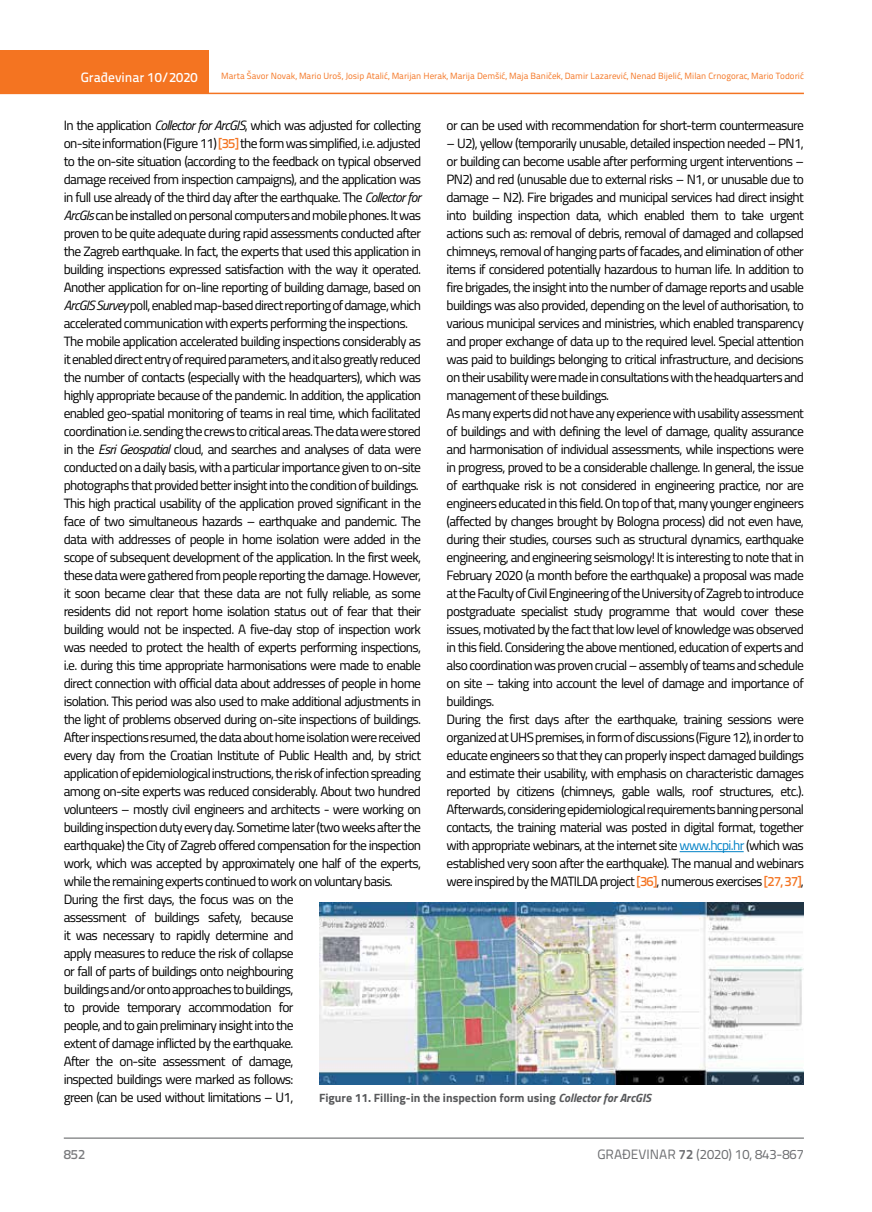
<style>
.page{position:relative;width:872px;height:1212px;background:#fff}
.page>*{position:absolute;margin:0;border:0;box-sizing:border-box;transform-origin:0 0}
.t1{font:13.5px/18px "Titillium";letter-spacing:-.05em;color:#000}
.t2{font:13.5px "Titillium Text 22 L";color:#6d6e71}
.t3{font:500 13.5px "Titillium Text 22 L";color:#fff}
.t4{font:500 13.5px "Titillium Text 22 L";color:#797a7d}
.t5{font:700 12px "Titillium";color:#58595b}
.t6{font:9px "Titillium Text 22 L";color:#f47421}
.s1{font-style:italic}
.s2{font-family:"Titillium Text 22 L";font-weight:500;color:#f47421}
.s3{color:#0081c6}
.s4{font-weight:700}
</style>
<div class="page">
<div style="left:0;top:50px;width:208px;height:44px;background:#f47421"></div>
<hr style="left:0;top:93px;width:804px;height:1px;background:#f47421">
<hr style="left:64px;top:1138px;width:740px;height:1px;background:#58595b">
<hr style="left:679px;top:851px;width:64px;height:1px;background:#0081c6">
<img style="left:319px;top:902px;width:485px;height:182px">
<p class="t6" style="left:221px;top:69px;width:584px">Marta Šavor Novak, Mario Uroš, Josip Atalić, Marijan Herak, Marija Demšić, Maja Baniček, Damir Lazarević, Nenad Bijelić, Milan Crnogorac, Mario Todorić</p>
<p class="t1" style="left:64px;top:115px;width:359px">In the application <span class="s1">Collector for ArcGIS</span>, which was adjusted for collecting on-site information (Figure 11) <span class="s2">[35]</span> the form was simplified, i.e. adjusted to the on-site situation (according to the feedback on typical observed damage received from inspection campaigns), and the application was in full use already of the third day after the earthquake. The <span class="s1">Collector for ArcGIs</span> can be installed on personal computers and mobile phones. It was proven to be quite adequate during rapid assessments conducted after the Zagreb earthquake. In fact, the experts that used this application in building inspections expressed satisfaction with the way it operated.<br>Another application for on-line reporting of building damage, based on <span class="s1">ArcGIS Survey</span> poll, enabled map-based direct reporting of damage, which accelerated communication with experts performing the inspections.<br>The mobile application accelerated building inspections considerably as it enabled direct entry of required parameters, and it also greatly reduced the number of contacts (especially with the headquarters), which was highly appropriate because of the pandemic. In addition, the application enabled geo-spatial monitoring of teams in real time, which facilitated coordination i.e. sending the crews to critical areas. The data were stored in the <span class="s1">Esri Geospatial</span> cloud, and searches and analyses of data were conducted on a daily basis, with a particular importance given to on-site photographs that provided better insight into the condition of buildings.<br>This high practical usability of the application proved significant in the face of two simultaneous hazards – earthquake and pandemic. The data with addresses of people in home isolation were added in the scope of subsequent development of the application. In the first week, these data were gathered from people reporting the damage. However, it soon became clear that these data are not fully reliable, as some residents did not report home isolation status out of fear that their building would not be inspected. A five-day stop of inspection work was needed to protect the health of experts performing inspections, i.e. during this time appropriate harmonisations were made to enable direct connection with official data about addresses of people in home isolation. This period was also used to make additional adjustments in the light of problems observed during on-site inspections of buildings.<br>After inspections resumed, the data about home isolation were received every day from the Croatian Institute of Public Health and, by strict application of epidemiological instructions, the risk of infection spreading among on-site experts was reduced considerably. About two hundred volunteers – mostly civil engineers and architects - were working on building inspection duty every day. Sometime later (two weeks after the earthquake) the City of Zagreb offered compensation for the inspection work, which was accepted by approximately one half of the experts, while the remaining experts continued to work on voluntary basis.<br>During the first days, the focus was on the<br>assessment of buildings safety, because<br>it was necessary to rapidly determine and<br>apply measures to reduce the risk of collapse<br>or fall of parts of buildings onto neighbouring<br>buildings and/or onto approaches to buildings,<br>to provide temporary accommodation for<br>people, and to gain preliminary insight into the<br>extent of damage inflicted by the earthquake.<br>After the on-site assessment of damage,<br>inspected buildings were marked as follows:<br>green (can be used without limitations – U1,</p>
<p class="t1" style="left:446px;top:115px;width:359px">or can be used with recommendation for short-term countermeasure</p>
<p class="t3" style="left:81px;top:67px;width:118px">Građevinar 10/2020</p>
<p class="t1" style="left:446px;top:133px;width:359px">– U2), yellow (temporarily unusable, detailed inspection needed – PN1, or building can become usable after performing urgent interventions – PN2) and red (unusable due to external risks – N1, or unusable due to damage – N2). Fire brigades and municipal services had direct insight into building inspection data, which enabled them to take urgent actions such as: removal of debris, removal of damaged and collapsed chimneys, removal of hanging parts of facades, and elimination of other items if considered potentially hazardous to human life. In addition to fire brigades, the insight into the number of damage reports and usable buildings was also provided, depending on the level of authorisation, to various municipal services and ministries, which enabled transparency and proper exchange of data up to the required level. Special attention was paid to buildings belonging to critical infrastructure, and decisions on their usability were made in consultations with the headquarters and management of these buildings.<br>As many experts did not have any experience with usability assessment of buildings and with defining the level of damage, quality assurance and harmonisation of individual assessments, while inspections were in progress, proved to be a considerable challenge. In general, the issue of earthquake risk is not considered in engineering practice, nor are engineers educated in this field. On top of that, many younger engineers (affected by changes brought by Bologna process) did not even have, during their studies, courses such as structural dynamics, earthquake engineering, and engineering seismology! It is interesting to note that in February 2020 (a month before the earthquake) a proposal was made at the Faculty of Civil Engineering of the University of Zagreb to introduce postgraduate specialist study programme that would cover these issues, motivated by the fact that low level of knowledge was observed in this field. Considering the above mentioned, education of experts and also coordination was proven crucial – assembly of teams and schedule on site – taking into account the level of damage and importance of buildings.<br>During the first days after the earthquake, training sessions were organized at UHS premises, in form of discussions (Figure 12), in order to educate engineers so that they can properly inspect damaged buildings and estimate their usability, with emphasis on characteristic damages reported by citizens (chimneys, gable walls, roof structures, etc.).<br>Afterwards, considering epidemiological requirements banning personal contacts, the training material was posted in digital format, together with appropriate webinars, at the internet site <span class="s3">www.hcpi.hr</span> (which was established very soon after the earthquake). The manual and webinars were inspired by the MATILDA project <span class="s2">[36]</span>, numerous exercises <span class="s2">[27, 37]</span>,</p>
<p class="t5" style="left:319px;top:1089px;width:334px">Figure 11. Filling-in the inspection form using <span class="s1">Collector for ArcGIS</span></p>
<p class="t4" style="left:64px;top:1144px;width:23px">852</p>
<p class="t2" style="left:597px;top:1144px;width:208px">GRAĐEVINAR <span class="s4">72</span> (2020) 10, 843-867</p>
</div>
